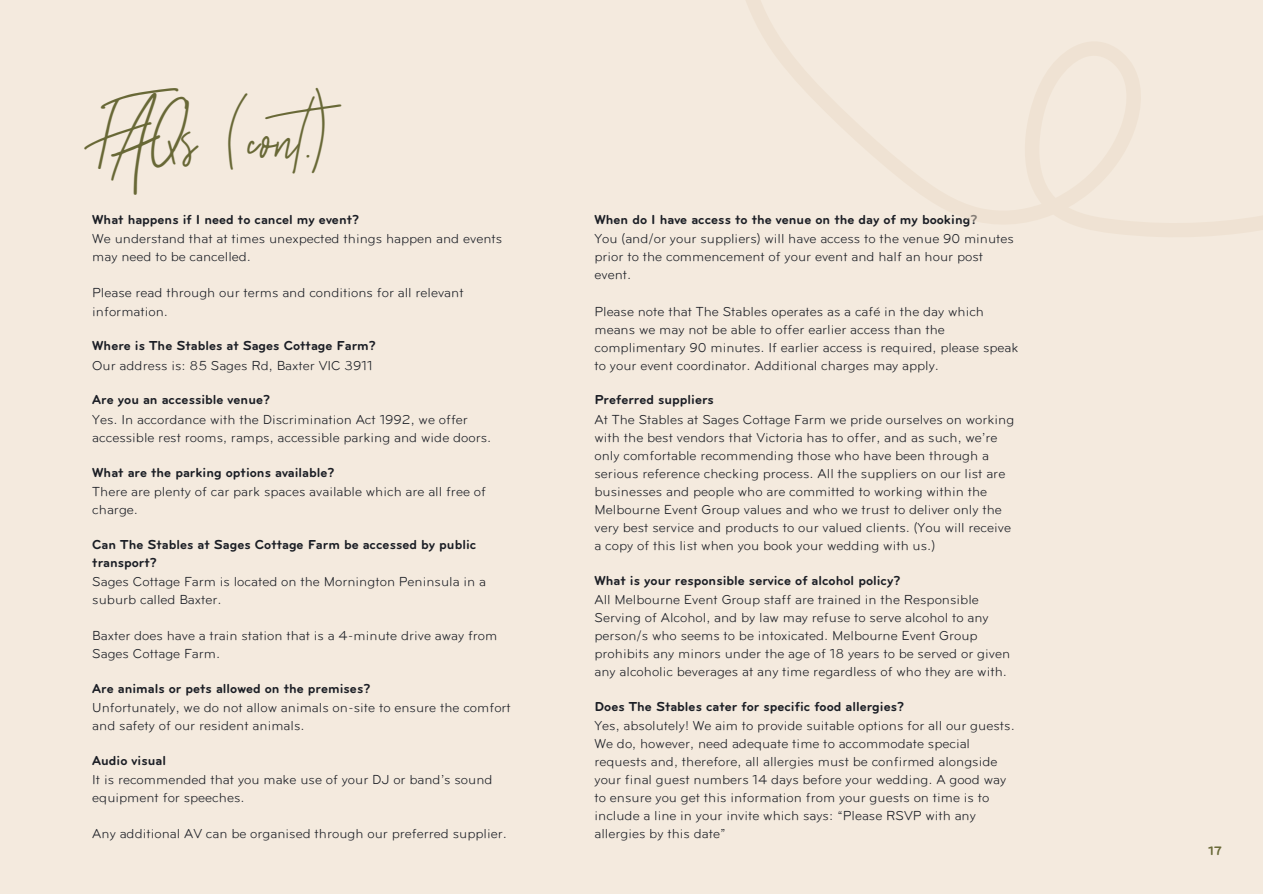
<style>
.page{position:relative;width:1263px;height:894px;background:#fff}
.page>*{position:absolute;margin:0;border:0;box-sizing:border-box;transform-origin:0 0}
.t1{font:49.5px "Sydney Alternate";color:#686836}
.t2{font:13.5px/18px "Bryant";color:#1b1e25}
.t3{font:700 13.5px/18px "Bryant";color:#1b1e25}
.t4{font:700 12.75px "Bryant";color:#686836}
</style>
<div class="page">
<div style="left:0;top:0;width:1263px;height:893px;background:#f4eade"></div>
<svg style="left:746px;top:0;width:517px;height:237px"></svg>
<h1 class="t1" style="left:104px;top:109px;width:272px">FAQs (cont.)</h1>
<p class="t3" style="left:92px;top:212px;width:269px">What happens if I need to cancel my event?</p>
<p class="t2" style="left:92px;top:230px;width:412px">We understand that at times unexpected things happen and events may need to be cancelled.</p>
<p class="t2" style="left:92px;top:284px;width:373px">Please read through our terms and conditions for all relevant information.</p>
<p class="t3" style="left:92px;top:338px;width:285px">Where is The Stables at Sages Cottage Farm?</p>
<p class="t2" style="left:92px;top:356px;width:282px">Our address is: 85 Sages Rd, Baxter VIC 3911</p>
<p class="t3" style="left:92px;top:392px;width:180px">Are you an accessible venue?</p>
<p class="t2" style="left:92px;top:410px;width:401px">Yes. In accordance with the Discrimination Act 1992, we offer accessible rest rooms, ramps, accessible parking and wide doors.</p>
<p class="t3" style="left:92px;top:464px;width:244px">What are the parking options available?</p>
<p class="t2" style="left:92px;top:482px;width:395px">There are plenty of car park spaces available which are all free of charge.</p>
<p class="t3" style="left:92px;top:536px;width:386px">Can The Stables at Sages Cottage Farm be accessed by public transport?</p>
<p class="t2" style="left:92px;top:572px;width:395px">Sages Cottage Farm is located on the Mornington Peninsula in a suburb called Baxter.</p>
<p class="t2" style="left:92px;top:626px;width:407px">Baxter does have a train station that is a 4-minute drive away from<br>Sages Cottage Farm.</p>
<p class="t3" style="left:92px;top:680px;width:280px">Are animals or pets allowed on the premises?</p>
<p class="t2" style="left:92px;top:698px;width:420px">Unfortunately, we do not allow animals on-site to ensure the comfort and safety of our resident animals.</p>
<p class="t3" style="left:92px;top:752px;width:75px">Audio visual</p>
<p class="t2" style="left:92px;top:770px;width:402px">It is recommended that you make use of your DJ or band’s sound equipment for speeches.</p>
<p class="t2" style="left:92px;top:824px;width:416px">Any additional AV can be organised through our preferred supplier.</p>
<p class="t3" style="left:594px;top:212px;width:385px">When do I have access to the venue on the day of my booking?</p>
<p class="t2" style="left:594px;top:230px;width:421px">You (and/or your suppliers) will have access to the venue 90 minutes prior to the commencement of your event and half an hour post event.</p>
<p class="t2" style="left:594px;top:302px;width:425px">Please note that The Stables operates as a café in the day which means we may not be able to offer earlier access than the complimentary 90 minutes. If earlier access is required, please speak to your event coordinator. Additional charges may apply.</p>
<p class="t3" style="left:594px;top:392px;width:121px">Preferred suppliers</p>
<p class="t2" style="left:594px;top:410px;width:421px">At The Stables at Sages Cottage Farm we pride ourselves on working with the best vendors that Victoria has to offer, and as such, we’re only comfortable recommending those who have been through a serious reference checking process. All the suppliers on our list are businesses and people who are committed to working within the Melbourne Event Group values and who we trust to deliver only the very best service and products to our valued clients. (You will receive a copy of this list when you book your wedding with us.)</p>
<p class="t3" style="left:594px;top:572px;width:308px">What is your responsible service of alcohol policy?</p>
<p class="t2" style="left:594px;top:590px;width:417px">All Melbourne Event Group staff are trained in the Responsible Serving of Alcohol, and by law may refuse to serve alcohol to any person/s who seems to be intoxicated. Melbourne Event Group prohibits any minors under the age of 18 years to be served or given any alcoholic beverages at any time regardless of who they are with.</p>
<p class="t3" style="left:594px;top:698px;width:312px">Does The Stables cater for specific food allergies?</p>
<p class="t2" style="left:594px;top:716px;width:422px">Yes, absolutely! We aim to provide suitable options for all our guests.<br>We do, however, need adequate time to accommodate special requests and, therefore, all allergies must be confirmed alongside your final guest numbers 14 days before your wedding. A good way to ensure you get this information from your guests on time is to include a line in your invite which says: “Please RSVP with any allergies by this date”</p>
<p class="t4" style="left:1208px;top:846px;width:15px">17</p>
</div>
